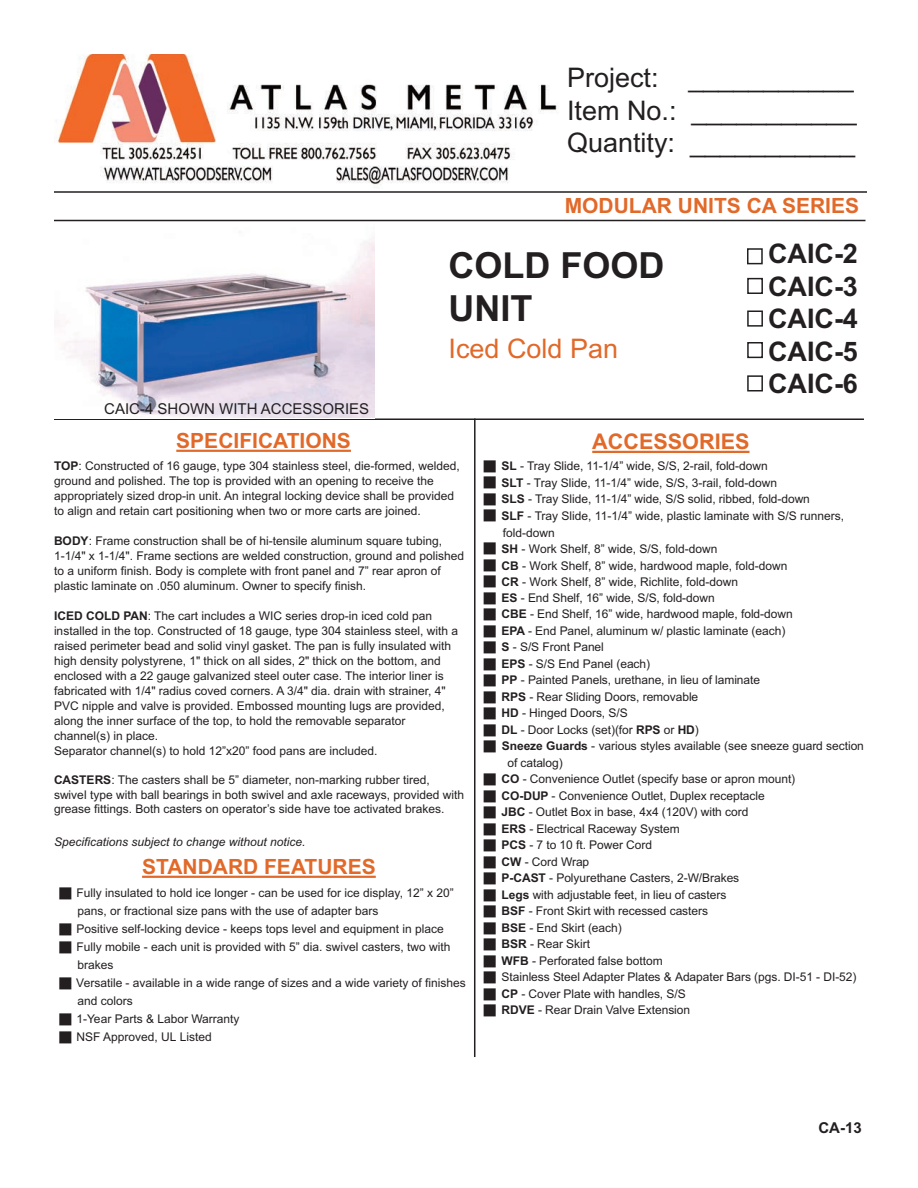
<style>
.page{position:relative;width:918px;height:1188px;background:#fff}
.page>*{position:absolute;margin:0;border:0;box-sizing:border-box;transform-origin:0 0}
.t1{font:700 36px/43.2px "Arial";color:#231f20}
.t2{font:27px/32.4px "Arial";color:#231f20;text-align:justify}
.t3{font:700 27px/32.4px "Arial";color:#231f20;text-align:justify}
.t4{font:27px "Arial";color:#e16929}
.t5{font:700 21.6px "Arial";color:#e16929}
.t6{font:700 21px "Arial";color:#e16929}
.t7{font:15px "Arial";color:#231f20}
.t8{font:700 15px "Arial";color:#231f20}
.t9{font:12px/15px "Arial";color:#231f20}
.t10{font:italic 12px "Arial";color:#231f20}
.s1{font-weight:700}
</style>
<div class="page">
<img style="left:56px;top:54px;width:501px;height:131px">
<hr style="left:54px;top:191px;width:813px;height:2px;background:#231f20">
<hr style="left:54px;top:220px;width:812px;height:1px;background:#231f20">
<svg style="left:54px;top:248px;width:810px;height:172px"></svg>
<hr style="left:474px;top:419px;width:2px;height:638px;background:#231f20">
<hr style="left:176px;top:450px;width:175px;height:2px;background:#e16929">
<hr style="left:142px;top:876px;width:234px;height:2px;background:#e16929">
<hr style="left:592px;top:451px;width:157px;height:2px;background:#e16929">
<img style="left:54px;top:232px;width:320px;height:185px">
<h2 class="t2" style="left:567px;top:64px;width:291px">Project: ___________ Item No.: ___________ Quantity: ___________</h2>
<p class="t7" style="left:104px;top:404px;width:267px">CAIC-4 SHOWN WITH ACCESSORIES</p>
<h3 class="t6" style="left:565px;top:198px;width:296px">MODULAR UNITS CA SERIES</h3>
<h1 class="t1" style="left:448px;top:247px;width:217px">COLD FOOD<br>UNIT</h1>
<h2 class="t4" style="left:448px;top:338px;width:171px">Iced Cold Pan</h2>
<h2 class="t3" style="left:768px;top:240px;width:91px">CAIC-2<br>CAIC-3<br>CAIC-4<br>CAIC-5<br>CAIC-6</h2>
<h3 class="t6" style="left:176px;top:433px;width:176px">SPECIFICATIONS</h3>
<p class="t9" style="left:54px;top:459px;width:407px"><span class="s1">TOP</span>: Constructed of 16 gauge, type 304 stainless steel, die-formed, welded, ground and polished. The top is provided with an opening to receive the appropriately sized drop-in unit. An integral locking device shall be provided to align and retain cart positioning when two or more carts are joined.</p>
<p class="t9" style="left:54px;top:534px;width:412px"><span class="s1">BODY</span>: Frame construction shall be of hi-tensile aluminum square tubing, 1-1/4" x 1-1/4". Frame sections are welded construction, ground and polished to a uniform finish. Body is complete with front panel and 7” rear apron of plastic laminate on .050 aluminum. Owner to specify finish.</p>
<p class="t9" style="left:54px;top:609px;width:406px"><span class="s1">ICED COLD PAN</span>: The cart includes a WIC series drop-in iced cold pan installed in the top. Constructed of 18 gauge, type 304 stainless steel, with a raised perimeter bead and solid vinyl gasket. The pan is fully insulated with high density polystyrene, 1" thick on all sides, 2" thick on the bottom, and enclosed with a 22 gauge galvanized steel outer case. The interior liner is fabricated with 1/4" radius coved corners. A 3/4" dia. drain with strainer, 4" PVC nipple and valve is provided. Embossed mounting lugs are provided, along the inner surface of the top, to hold the removable separator channel(s) in place.<br>Separator channel(s) to hold 12”x20” food pans are included.</p>
<p class="t9" style="left:54px;top:774px;width:412px;line-height:14.4px"><span class="s1">CASTERS</span>: The casters shall be 5” diameter, non-marking rubber tired, swivel type with ball bearings in both swivel and axle raceways, provided with grease fittings. Both casters on operator’s side have toe activated brakes.</p>
<p class="t10" style="left:54px;top:835px;width:253px">Specifications subject to change without notice.</p>
<h3 class="t6" style="left:142px;top:859px;width:235px">STANDARD FEATURES</h3>
<p class="t9" style="left:76px;top:885px;width:391px;line-height:18px">Fully insulated to hold ice longer - can be used for ice display, 12” x 20” pans, or fractional size pans with the use of adapter bars<br>Positive self-locking device - keeps tops level and equipment in place Fully mobile - each unit is provided with 5” dia. swivel casters, two with brakes<br>Versatile - available in a wide range of sizes and a wide variety of finishes and colors<br>1-Year Parts &amp; Labor Warranty<br>NSF Approved, UL Listed</p>
<h3 class="t5" style="left:592px;top:434px;width:159px">ACCESSORIES</h3>
<p class="t9" style="left:502px;top:458px;width:277px;line-height:17.9px"><span class="s1">SL</span> - Tray Slide, 11-1/4” wide, S/S, 2-rail, fold-down<br><span class="s1">SLT</span> - Tray Slide, 11-1/4” wide, S/S, 3-rail, fold-down</p>
<p class="t9" style="left:502px;top:491px;width:344px;line-height:17.9px"><span class="s1">SLS</span> - Tray Slide, 11-1/4” wide, S/S solid, ribbed, fold-down<br><span class="s1">SLF</span> - Tray Slide, 11-1/4” wide, plastic laminate with S/S runners,</p>
<p class="t9" style="left:502px;top:526px;width:287px;line-height:16.5px">fold-down<br><span class="s1">SH</span> - Work Shelf, 8” wide, S/S, fold-down<br><span class="s1">CB</span> - Work Shelf, 8” wide, hardwood maple, fold-down <span class="s1">CR</span> - Work Shelf, 8” wide, Richlite, fold-down</p>
<p class="t9" style="left:502px;top:591px;width:215px"><span class="s1">ES</span> - End Shelf, 16” wide, S/S, fold-down</p>
<p class="t9" style="left:502px;top:607px;width:293px"><span class="s1">CBE</span> - End Shelf, 16” wide, hardwood maple, fold-down</p>
<p class="t9" style="left:502px;top:624px;width:285px"><span class="s1">EPA</span> - End Panel, aluminum w/ plastic laminate (each)</p>
<p class="t9" style="left:502px;top:640px;width:104px"><span class="s1">S</span> - S/S Front Panel</p>
<p class="t9" style="left:502px;top:657px;width:150px"><span class="s1">EPS</span> - S/S End Panel (each)</p>
<p class="t9" style="left:502px;top:673px;width:260px"><span class="s1">PP</span> - Painted Panels, urethane, in lieu of laminate</p>
<p class="t9" style="left:502px;top:690px;width:198px"><span class="s1">RPS</span> - Rear Sliding Doors, removable</p>
<p class="t9" style="left:502px;top:706px;width:128px"><span class="s1">HD</span> - Hinged Doors, S/S</p>
<p class="t9" style="left:502px;top:723px;width:199px"><span class="s1">DL</span> - Door Locks (set)(for <span class="s1">RPS</span> or <span class="s1">HD</span>)</p>
<p class="t9" style="left:502px;top:739px;width:364px"><span class="s1">Sneeze Guards</span> - various styles available (see sneeze guard section</p>
<p class="t9" style="left:507px;top:756px;width:57px">of catalog)</p>
<p class="t9" style="left:502px;top:772px;width:295px"><span class="s1">CO</span> - Convenience Outlet (specify base or apron mount)</p>
<p class="t9" style="left:502px;top:789px;width:265px"><span class="s1">CO-DUP</span> - Convenience Outlet, Duplex receptacle</p>
<p class="t9" style="left:502px;top:805px;width:248px"><span class="s1">JBC</span> - Outlet Box in base, 4x4 (120V) with cord</p>
<p class="t9" style="left:502px;top:822px;width:180px"><span class="s1">ERS</span> - Electrical Raceway System</p>
<p class="t9" style="left:502px;top:838px;width:152px"><span class="s1">PCS</span> - 7 to 10 ft. Power Cord</p>
<p class="t9" style="left:502px;top:855px;width:89px"><span class="s1">CW</span> - Cord Wrap</p>
<p class="t9" style="left:502px;top:871px;width:239px"><span class="s1">P-CAST</span> - Polyurethane Casters, 2-W/Brakes</p>
<p class="t9" style="left:502px;top:888px;width:226px"><span class="s1">Legs</span> with adjustable feet, in lieu of casters</p>
<p class="t9" style="left:502px;top:904px;width:208px"><span class="s1">BSF</span> - Front Skirt with recessed casters</p>
<p class="t9" style="left:502px;top:921px;width:122px"><span class="s1">BSE</span> - End Skirt (each)</p>
<p class="t9" style="left:502px;top:937px;width:90px"><span class="s1">BSR</span> - Rear Skirt</p>
<p class="t9" style="left:502px;top:954px;width:163px"><span class="s1">WFB</span> - Perforated false bottom</p>
<p class="t9" style="left:502px;top:970px;width:356px">Stainless Steel Adapter Plates &amp; Adapater Bars (pgs. DI-51 - DI-52)</p>
<p class="t9" style="left:502px;top:987px;width:186px"><span class="s1">CP</span> - Cover Plate with handles, S/S</p>
<p class="t9" style="left:502px;top:1003px;width:190px"><span class="s1">RDVE</span> - Rear Drain Valve Extension</p>
<p class="t8" style="left:818px;top:1123px;width:45px">CA-13</p>
</div>
